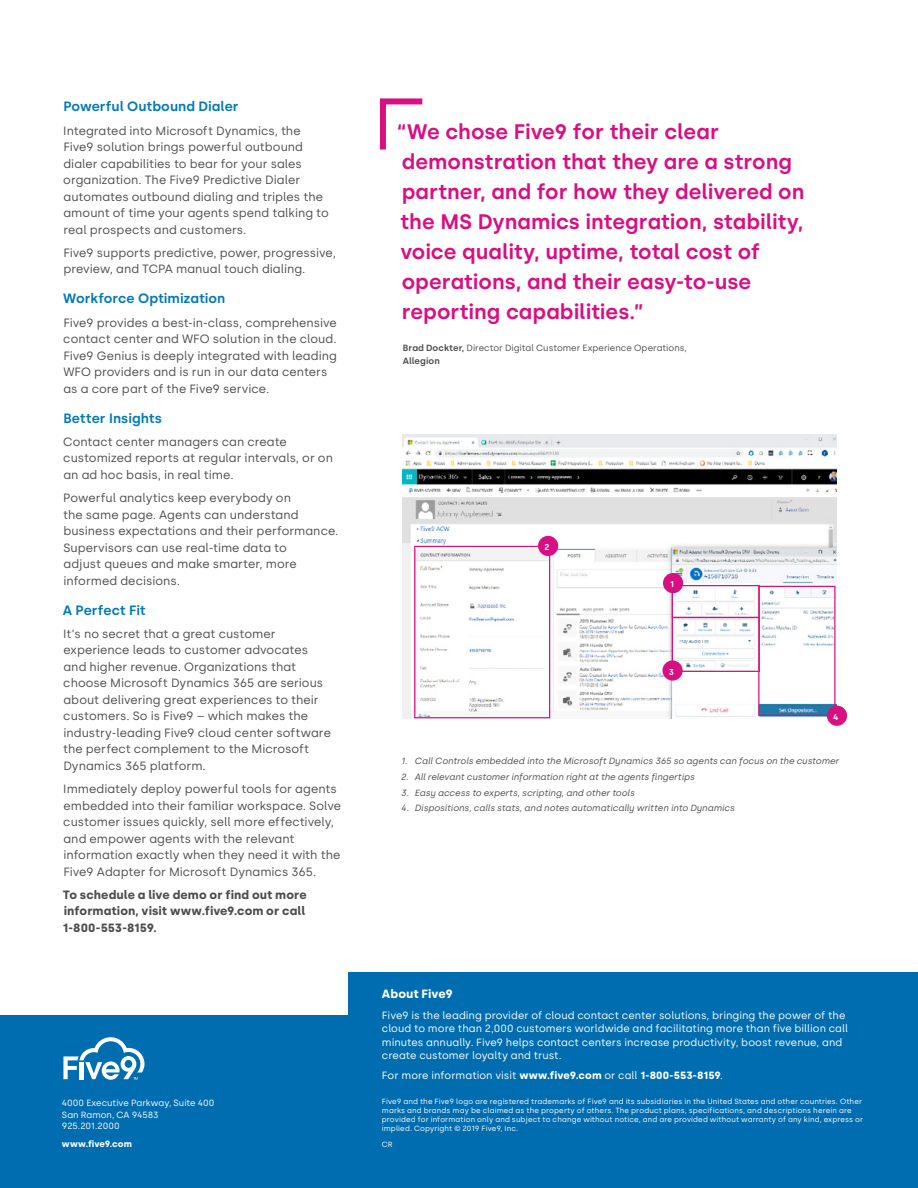
<style>
.page{position:relative;width:918px;height:1188px;background:#fff}
.page>*{position:absolute;margin:0;border:0;box-sizing:border-box;transform-origin:0 0}
.t1{font:600 21px/30px "Silka";color:#d80f81}
.t2{font:600 13.5px "Silka";letter-spacing:.005em;color:#007ab9}
.t3{font:12px/16.5px "Silka";color:#4d4d4f}
.t4{font:700 12px/16.5px "Silka";letter-spacing:.005em;color:#4d4d4f;text-align:justify}
.t5{font:700 12px "Silka";letter-spacing:.005em;color:#fff}
.t6{font:10.5px/13.5px "Silka";letter-spacing:.005em;color:#fff}
.t7{font:italic 9px "Silka";letter-spacing:-.005em;color:#4d4d4f}
.t8{font:9px/12.8px "Silka";letter-spacing:.005em;color:#4d4d4f}
.t9{font:9px/11.2px "Silka";color:#fff}
.t10{font:700 9px "Silka";letter-spacing:.005em;color:#fff}
.t11{font:600 8.55px "Silka";color:#fff}
.t12{font:7.5px/9px "Silka";letter-spacing:.015em;color:#fff}
.s1{font-weight:600}
.s2{font-weight:700}
</style>
<div class="page">
<svg style="left:379px;top:98px;width:44px;height:52px"></svg>
<div style="left:0;top:1015px;width:475px;height:173px;background:#006db0"></div>
<div style="left:348px;top:972px;width:570px;height:216px;background:#006db0"></div>
<svg style="left:63px;top:1037px;width:81px;height:43px"></svg>
<img style="left:403px;top:435px;width:434px;height:283px">
<div style="left:672px;top:585px;width:88px;height:33px;border:1px solid #d80f81"></div>
<div style="left:663px;top:573px;width:20px;height:20px;background:#d80f81;border-radius:50%"></div>
<div style="left:672px;top:617px;width:88px;height:55px;border:1px solid #d80f81"></div>
<div style="left:662px;top:660px;width:21px;height:21px;background:#d80f81;border-radius:50%"></div>
<div style="left:758px;top:586px;width:77px;height:130px;border:1px solid #d80f81"></div>
<div style="left:827px;top:706px;width:20px;height:20px;background:#d80f81;border-radius:50%"></div>
<div style="left:414px;top:546px;width:136px;height:172px;border:1px solid #d80f81"></div>
<div style="left:538px;top:536px;width:20px;height:20px;background:#d80f81;border-radius:50%"></div>
<p class="t2" style="left:63px;top:99px;width:177px">Powerful Outbound Dialer</p>
<p class="t3" style="left:63px;top:122px;width:267px">Integrated into Microsoft Dynamics, the Five9 solution brings powerful outbound dialer capabilities to bear for your sales organization. The Five9 Predictive Dialer automates outbound dialing and triples the amount of time your agents spend talking to real prospects and customers.</p>
<p class="t3" style="left:63px;top:244px;width:274px">Five9 supports predictive, power, progressive, preview, and TCPA manual touch dialing.</p>
<p class="t2" style="left:63px;top:291px;width:164px">Workforce Optimization</p>
<p class="t3" style="left:63px;top:314px;width:275px">Five9 provides a best-in-class, comprehensive contact center and WFO solution in the cloud.<br>Five9 Genius is deeply integrated with leading WFO providers and is run in our data centers as a core part of the Five9 service.</p>
<p class="t2" style="left:63px;top:410px;width:100px">Better Insights</p>
<p class="t3" style="left:63px;top:433px;width:271px">Contact center managers can create customized reports at regular intervals, or on an ad hoc basis, in real time.</p>
<p class="t3" style="left:63px;top:490px;width:277px">Powerful analytics keep everybody on<br>the same page. Agents can understand business expectations and their performance.<br>Supervisors can use real-time data to<br>adjust queues and make smarter, more informed decisions.</p>
<p class="t2" style="left:63px;top:602px;width:85px">A Perfect Fit</p>
<p class="t3" style="left:63px;top:625px;width:269px">It’s no secret that a great customer experience leads to customer advocates and higher revenue. Organizations that choose Microsoft Dynamics 365 are serious about delivering great experiences to their customers. So is Five9 – which makes the industry-leading Five9 cloud center software the perfect complement to the Microsoft Dynamics 365 platform.</p>
<p class="t3" style="left:63px;top:781px;width:279px">Immediately deploy powerful tools for agents embedded into their familiar workspace. Solve customer issues quickly, sell more effectively, and empower agents with the relevant information exactly when they need it with the Five9 Adapter for Microsoft Dynamics 365.</p>
<p class="t4" style="left:63px;top:886px;width:246px">To schedule a live demo or find out more information, visit www.five9.com or call 1-800-553-8159.</p>
<p class="t9" style="left:62px;top:1098px;width:154px">4000 Executive Parkway, Suite 400<br>San Ramon, CA 94583<br>925.201.2000</p>
<p class="t10" style="left:62px;top:1138px;width:71px">www.five9.com</p>
<p class="t1" style="left:397px;top:117px;width:409px">“We chose Five9 for their clear demonstration that they are a strong partner, and for how they delivered on the MS Dynamics integration, stability, voice quality, uptime, total cost of operations, and their easy-to-use reporting capabilities.”</p>
<p class="t8" style="left:403px;top:342px;width:286px"><span class="s1">Brad Dockter,</span> Director Digital Customer Experience Operations,<br><span class="s1">Allegion</span></p>
<p class="t11" style="left:545px;top:542px;width:7px">2</p>
<p class="t11" style="left:670px;top:579px;width:5px">1</p>
<p class="t11" style="left:669px;top:667px;width:7px">3</p>
<p class="t11" style="left:833px;top:712px;width:7px">4</p>
<p class="t7" style="left:401px;top:756px;width:439px">1. Call Controls embedded into the Microsoft Dynamics 365 so agents can focus on the customer</p>
<p class="t7" style="left:401px;top:771px;width:295px">2. All relevant customer information right at the agents fingertips</p>
<p class="t7" style="left:401px;top:787px;width:235px">3. Easy access to experts, scripting, and other tools</p>
<p class="t7" style="left:401px;top:803px;width:335px">4. Dispositions, calls stats, and notes automatically written into Dynamics</p>
<p class="t5" style="left:382px;top:987px;width:72px">About Five9</p>
<p class="t6" style="left:382px;top:1008px;width:468px">Five9 is the leading provider of cloud contact center solutions, bringing the power of the cloud to more than 2,000 customers worldwide and facilitating more than five billion call minutes annually. Five9 helps contact centers increase productivity, boost revenue, and create customer loyalty and trust.</p>
<p class="t6" style="left:382px;top:1069px;width:343px">For more information visit <span class="s2">www.five9.com</span> or call <span class="s2">1-800-553-8159</span>.</p>
<p class="t12" style="left:382px;top:1097px;width:483px">Five9 and the Five9 logo are registered trademarks of Five9 and its subsidiaries in the United States and other countries. Other marks and brands may be claimed as the property of others. The product plans, specifications, and descriptions herein are provided for information only and subject to change without notice, and are provided without warranty of any kind, express or implied. Copyright © 2019 Five9, Inc.</p>
<p class="t12" style="left:382px;top:1140px;width:12px">CR</p>
</div>
